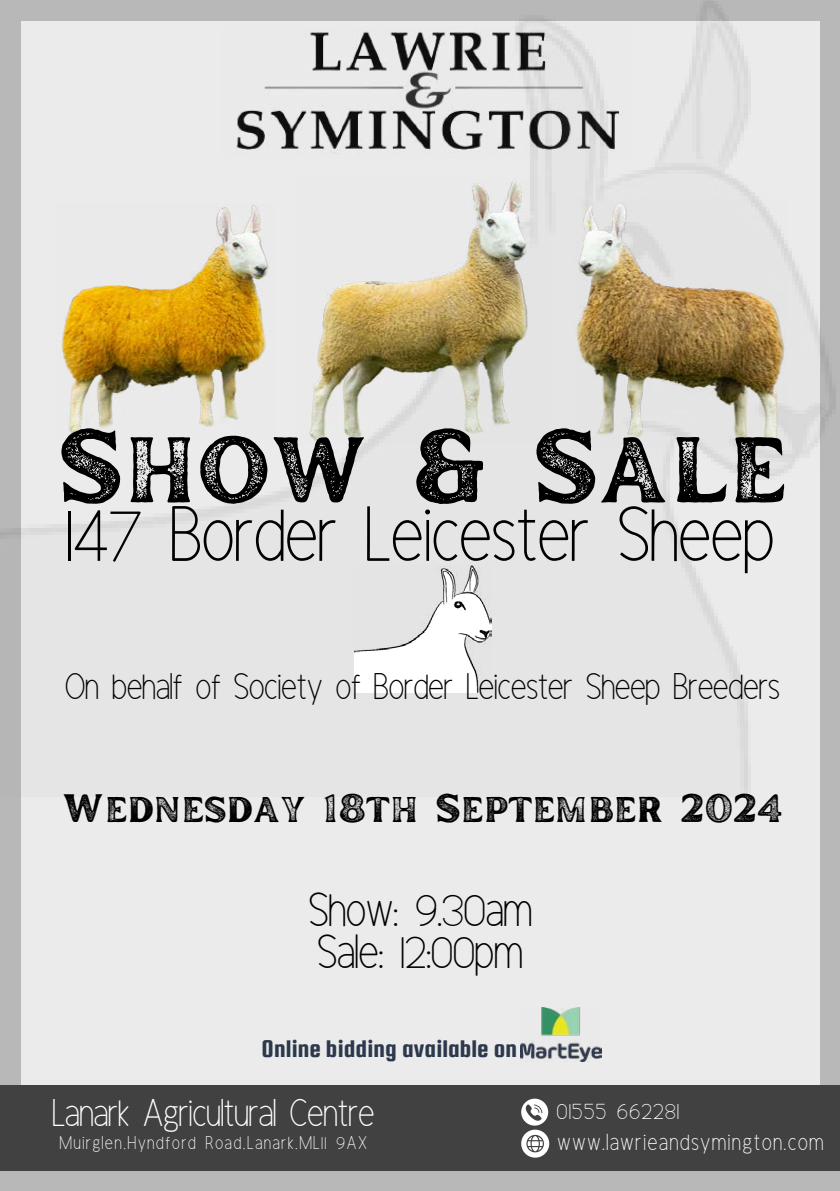
<style>
.page{position:relative;width:840px;height:1191px;background:#fff}
.page>*{position:absolute;margin:0;border:0;box-sizing:border-box;transform-origin:0 0}
.t1{font:103px "Inlander Texture";color:#000}
.t2{font:75px "Ad Bhashitha";color:#000}
.t3{font:46.2px/42.2px "Ad Bhashitha";color:#000}
.t4{font:39.6px "Inlander Texture";color:#000}
.t5{font:37.2px "Ad Bhashitha";color:#fff}
.t6{font:35.6px "Ad Bhashitha";color:#000}
.t7{font:25.8px "Squada One";color:#2c384c}
.t8{font:22.4px/31px "Ad Bhashitha";letter-spacing:.085em;color:#fff}
.t9{font:17.8px "Ad Bhashitha";letter-spacing:.105em;color:#fff}
</style>
<div class="page">
<div style="left:0;top:0;width:839px;height:1191px;background:#b8b8b8"></div>
<div style="left:21px;top:21px;width:797px;height:1149px;background:#ebebeb"></div>
<img style="left:0;top:1px;width:835px;height:795px">
<img style="left:520px;top:1008px;width:81px;height:53px">
<div style="left:0;top:1085px;width:839px;height:86px;background:#424141"></div>
<svg style="left:521px;top:1098px;width:28px;height:59px"></svg>
<img style="left:57px;top:204px;width:217px;height:234px">
<img style="left:297px;top:177px;width:252px;height:266px">
<img style="left:574px;top:200px;width:212px;height:247px">
<img style="left:354px;top:565px;width:137px;height:128px">
<h1 class="t1" style="left:57px;top:392px;width:730px">Show &amp; Sale</h1>
<h2 class="t2" style="left:67px;top:485px;width:708px">147 Border Leicester Sheep</h2>
<p class="t6" style="left:65px;top:663px;width:716px">On behalf of Society of Border Leicester Sheep Breeders</p>
<p class="t4" style="left:62px;top:780px;width:721px">Wednesday 18th September 2024</p>
<p class="t3" style="left:308px;top:887px;width:225px">Show: 9.30am<br>Sale: 12:00pm</p>
<p class="t7" style="left:261px;top:1035px;width:257px">Online bidding available on</p>
<p class="t5" style="left:52px;top:1089px;width:323px">Lanark Agricultural Centre</p>
<p class="t9" style="left:60px;top:1130px;width:308px">Muirglen,Hyndford Road,Lanark,ML11 9AX</p>
<p class="t8" style="left:556px;top:1095px;width:268px">01555 662281 www.lawrieandsymington.com</p>
</div>
